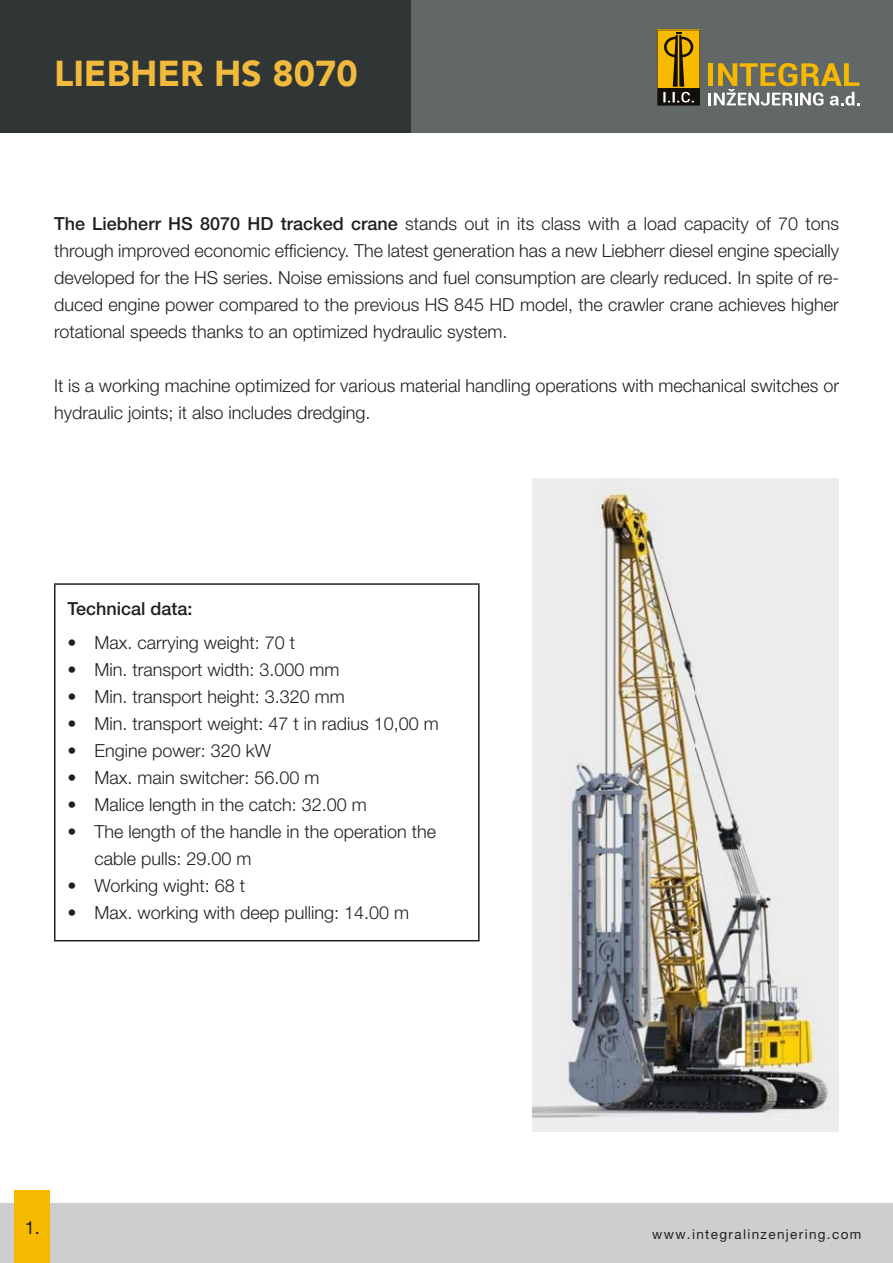
<style>
.page{position:relative;width:893px;height:1263px;background:#fff}
.page>*{position:absolute;margin:0;border:0;box-sizing:border-box;transform-origin:0 0}
.t1{font:900 36px "Avenir";color:#f2ba3c}
.t2{font:300 18px/27px "Helvetica Neue LT Pro";color:#231f20}
.t3{font:500 18px "Helvetica Neue LT Pro";color:#231f20}
.t4{font:18px "Helvetica Neue LT Pro";color:#231f20}
.t5{font:13.5px "Helvetica Neue LT Pro";letter-spacing:.1em;color:#231f20}
.s1{font-weight:500}
</style>
<div class="page">
<div style="left:0;top:1203px;width:893px;height:60px;background:#cdced0"></div>
<div style="left:15px;top:1191px;width:35px;height:72px;background:#f7ba00"></div>
<div style="left:0;top:0;width:411px;height:133px;background:#303536"></div>
<div style="left:411px;top:0;width:482px;height:133px;background:#626767"></div>
<hr style="left:54px;top:583px;width:426px;height:2px;background:#231f20">
<hr style="left:54px;top:585px;width:2px;height:355px;background:#231f20">
<hr style="left:478px;top:585px;width:2px;height:355px;background:#231f20">
<hr style="left:54px;top:940px;width:426px;height:1px;background:#231f20">
<svg style="left:657px;top:30px;width:43px;height:76px;background:#9e790c"></svg>
<svg style="left:709px;top:63px;width:150px;height:43px"></svg>
<img style="left:533px;top:479px;width:306px;height:652px">
<h1 class="t1" style="left:54px;top:42px;width:305px">LIEBHER HS 8070</h1>
<p class="t2" style="left:54px;top:210px;width:786px;text-align:justify"><span class="s1">The Liebherr HS 8070 HD tracked crane</span> stands out in its class with a load capacity of 70 tons through improved economic efficiency. The latest generation has a new Liebherr diesel engine specially developed for the HS series. Noise emissions and fuel consumption are clearly reduced. In spite of re&shy;duced engine power compared to the previous HS 845 HD model, the crawler crane achieves higher rotational speeds thanks to an optimized hydraulic system.</p>
<p class="t2" style="left:54px;top:372px;width:786px">It is a working machine optimized for various material handling operations with mechanical switches or hydraulic joints; it also includes dredging.</p>
<p class="t3" style="left:68px;top:598px;width:127px">Technical data:</p>
<p class="t2" style="left:68px;top:629px;width:229px">• Max. carrying weight: 70 t</p>
<p class="t2" style="left:68px;top:656px;width:274px">• Min. transport width: 3.000 mm</p>
<p class="t2" style="left:68px;top:683px;width:279px">• Min. transport height: 3.320 mm</p>
<p class="t2" style="left:68px;top:710px;width:373px">• Min. transport weight: 47 t in radius 10,00 m</p>
<p class="t2" style="left:68px;top:737px;width:205px">• Engine power: 320 kW</p>
<p class="t2" style="left:68px;top:764px;width:254px">• Max. main switcher: 56.00 m</p>
<p class="t2" style="left:68px;top:791px;width:301px">• Malice length in the catch: 32.00 m</p>
<p class="t2" style="left:95px;top:818px;width:343px;text-indent:-27px">• The length of the handle in the operation the cable pulls: 29.00 m</p>
<p class="t2" style="left:68px;top:872px;width:179px">• Working wight: 68 t</p>
<p class="t2" style="left:68px;top:899px;width:343px">• Max. working with deep pulling: 14.00 m</p>
<p class="t4" style="left:25px;top:1217px;width:17px">1.</p>
<p class="t5" style="left:652px;top:1226px;width:211px">www.integralinzenjering.com</p>
</div>
